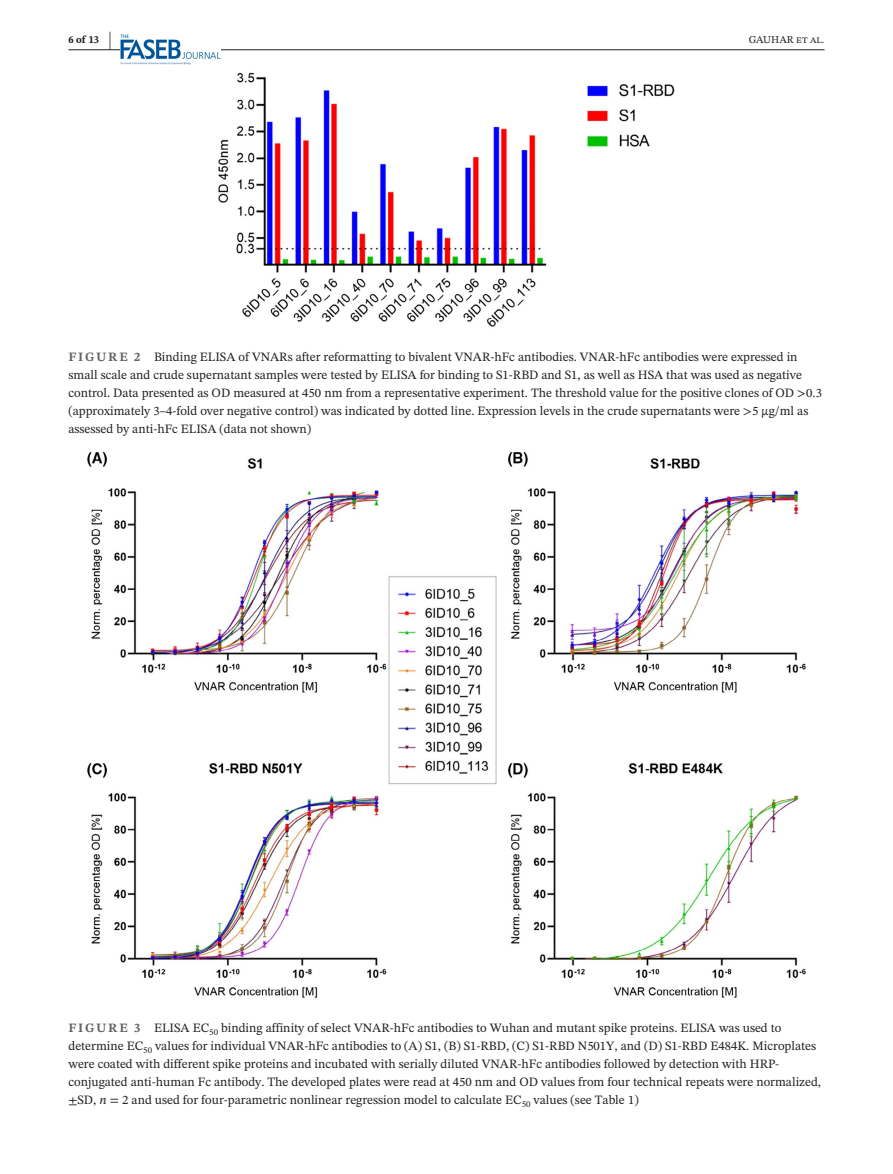
<style>
.page{position:relative;width:893px;height:1174px;background:#fff}
.page>*{position:absolute;margin:0;border:0;box-sizing:border-box;transform-origin:0 0}
.t1{font:12.75px/18px "STIX Two Text";color:#231f20}
.t2{font:10.5px "STIX Two Text";color:#231f20}
.t3{font:700 10.5px "STIX Two Text";color:#231f20}
.s1{font-size:21px}
.s2{font-weight:700;color:#636366}
.s3{font-style:italic}
</style>
<div class="page">
<hr style="left:68px;top:49px;width:756px;height:1px;background:#231f20">
<img style="left:121px;top:35px;width:99px;height:30px">
<img style="left:218px;top:72px;width:457px;height:255px">
<img style="left:87px;top:452px;width:719px;height:546px">
<p class="t3" style="left:68px;top:32px;width:44px">6 of 13 <span class="s1">|</span></p>
<p class="t2" style="left:749px;top:32px;width:77px">GAUHAR et al.</p>
<p class="t1" style="left:68px;top:348px;width:755px"><span class="s2">FIGURE 2</span> Binding ELISA of VNARs after reformatting to bivalent VNAR-hFc antibodies. VNAR-hFc antibodies were expressed in small scale and crude supernatant samples were tested by ELISA for binding to S1-RBD and S1, as well as HSA that was used as negative control. Data presented as OD measured at 450 nm from a representative experiment. The threshold value for the positive clones of OD &gt;0.3 (approximately 3–4-fold over negative control) was indicated by dotted line. Expression levels in the crude supernatants were &gt;5 µg/ml as assessed by anti-hFc ELISA (data not shown)</p>
<p class="t1" style="left:68px;top:1018px;width:754px"><span class="s2">FIGURE 3</span> ELISA EC<sub>50</sub> binding affinity of select VNAR-hFc antibodies to Wuhan and mutant spike proteins. ELISA was used to determine EC<sub>50</sub> values for individual VNAR-hFc antibodies to (A) S1, (B) S1-RBD, (C) S1-RBD N501Y, and (D) S1-RBD E484K. Microplates were coated with different spike proteins and incubated with serially diluted VNAR-hFc antibodies followed by detection with HRP&shy;conjugated anti-human Fc antibody. The developed plates were read at 450 nm and OD values from four technical repeats were normalized, ±SD, <span class="s3">n</span> = 2 and used for four-parametric nonlinear regression model to calculate EC<sub>50</sub> values (see Table 1)</p>
</div>
